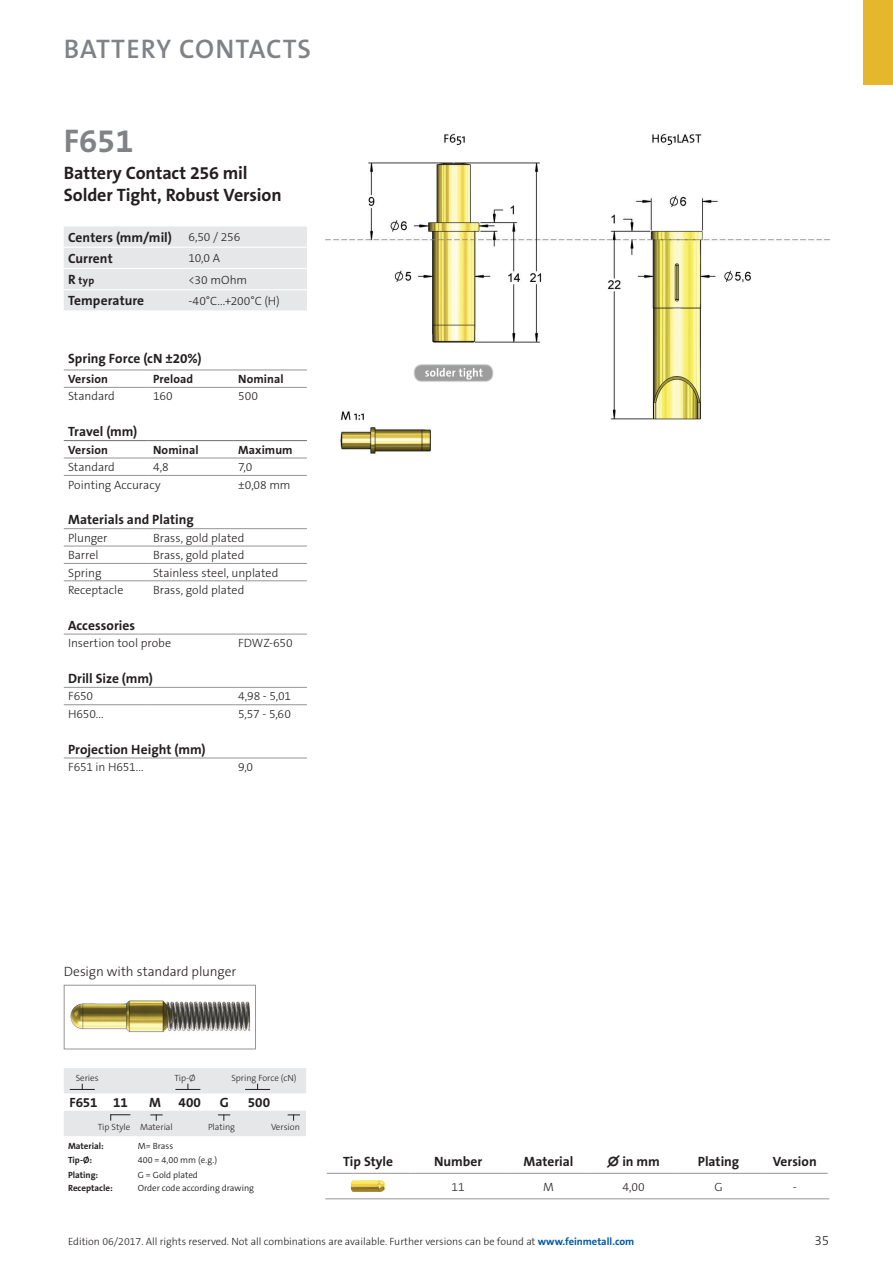
<style>
.page{position:relative;width:893px;height:1263px;background:#fff}
.page>*{position:absolute;margin:0;border:0;box-sizing:border-box;transform-origin:0 0}
.t1{font:700 33px "The Sans Os F";color:#808285}
.t2{font:600 27px "The Sans Os F";letter-spacing:.03em;color:#808285}
.t3{font:700 18px/21.6px "The Sans Os F";letter-spacing:-.005em;color:#231f20}
.t4{font:700 13.5px/21.3px "The Sans Os F";color:#231f20}
.t5{font:300 13.5px "The Sans Os F";color:#231f20}
.t6{font:300 12px "The Sans Os F";letter-spacing:-.005em;color:#231f20}
.t7{font:700 12px "The Sans Os F";letter-spacing:.01em;color:#231f20}
.t8{font:300 12px "The Sans Os F";letter-spacing:-.025em;color:#231f20}
.t9{font:300 10.5px "The Sans Os F";color:#231f20}
.t10{font:700 10.5px "The Sans Os F";color:#231f20}
.t11{font:300 9px "The Sans Os F";color:#231f20}
.t12{font:300 9px "The Sans Os F";color:#231f20}
.t13{font:700 9px "The Sans Os F";color:#231f20}
.s1{font-weight:300;font-size:12px}
.s2{font-size:13.5px}
.s3{font-weight:700;color:#015aaa}
</style>
<div class="page">
<div style="left:863px;top:0;width:30px;height:85px;background:#e5b72d"></div>
<hr style="left:64px;top:387px;width:85px;height:1px;background:#939598">
<hr style="left:149px;top:387px;width:85px;height:1px;background:#939598">
<hr style="left:234px;top:387px;width:73px;height:1px;background:#939598">
<hr style="left:64px;top:475px;width:85px;height:1px;background:#939598">
<hr style="left:149px;top:475px;width:85px;height:1px;background:#939598">
<hr style="left:234px;top:475px;width:73px;height:1px;background:#939598">
<hr style="left:149px;top:528px;width:85px;height:1px;background:#939598">
<hr style="left:234px;top:528px;width:73px;height:1px;background:#939598">
<hr style="left:149px;top:546px;width:85px;height:1px;background:#939598">
<hr style="left:234px;top:546px;width:73px;height:1px;background:#939598">
<hr style="left:64px;top:563px;width:85px;height:1px;background:#939598">
<hr style="left:149px;top:563px;width:85px;height:1px;background:#939598">
<hr style="left:234px;top:563px;width:73px;height:1px;background:#939598">
<hr style="left:64px;top:580px;width:85px;height:1px;background:#939598">
<hr style="left:149px;top:580px;width:85px;height:1px;background:#939598">
<hr style="left:234px;top:580px;width:73px;height:1px;background:#939598">
<hr style="left:64px;top:634px;width:85px;height:1px;background:#939598">
<hr style="left:149px;top:634px;width:85px;height:1px;background:#939598">
<hr style="left:234px;top:634px;width:73px;height:1px;background:#939598">
<hr style="left:64px;top:687px;width:85px;height:1px;background:#939598">
<hr style="left:149px;top:687px;width:85px;height:1px;background:#939598">
<hr style="left:234px;top:687px;width:73px;height:1px;background:#939598">
<hr style="left:64px;top:458px;width:85px;height:1px;background:#939598">
<hr style="left:149px;top:458px;width:85px;height:1px;background:#939598">
<hr style="left:234px;top:458px;width:73px;height:1px;background:#939598">
<hr style="left:64px;top:528px;width:85px;height:1px;background:#939598">
<hr style="left:64px;top:546px;width:85px;height:1px;background:#939598">
<hr style="left:64px;top:370px;width:85px;height:1px;background:#939598">
<hr style="left:149px;top:370px;width:85px;height:1px;background:#939598">
<hr style="left:234px;top:370px;width:73px;height:1px;background:#939598">
<hr style="left:64px;top:758px;width:85px;height:1px;background:#939598">
<hr style="left:149px;top:758px;width:85px;height:1px;background:#939598">
<hr style="left:234px;top:758px;width:73px;height:1px;background:#939598">
<hr style="left:64px;top:704px;width:85px;height:1px;background:#939598">
<hr style="left:149px;top:704px;width:85px;height:1px;background:#939598">
<hr style="left:234px;top:704px;width:73px;height:1px;background:#939598">
<hr style="left:64px;top:440px;width:85px;height:1px;background:#6c6d70">
<hr style="left:149px;top:440px;width:85px;height:1px;background:#6c6d70">
<hr style="left:234px;top:440px;width:73px;height:1px;background:#6c6d70">
<hr style="left:327px;top:1173px;width:83px;height:1px;background:#939598">
<hr style="left:410px;top:1173px;width:96px;height:1px;background:#939598">
<hr style="left:506px;top:1173px;width:85px;height:1px;background:#939598">
<hr style="left:591px;top:1173px;width:85px;height:1px;background:#939598">
<hr style="left:676px;top:1173px;width:85px;height:1px;background:#939598">
<hr style="left:761px;top:1173px;width:67px;height:1px;background:#939598">
<hr style="left:325px;top:1198px;width:85px;height:1px;background:#939598">
<hr style="left:410px;top:1198px;width:96px;height:1px;background:#939598">
<hr style="left:506px;top:1198px;width:85px;height:1px;background:#939598">
<hr style="left:591px;top:1198px;width:85px;height:1px;background:#939598">
<hr style="left:676px;top:1198px;width:85px;height:1px;background:#939598">
<hr style="left:761px;top:1198px;width:68px;height:1px;background:#939598">
<img style="left:351px;top:1180px;width:32px;height:12px">
<svg style="left:64px;top:1068px;width:242px;height:68px"></svg>
<img style="left:325px;top:133px;width:504px;height:321px">
<img style="left:400px;top:358px;width:107px;height:26px">
<div style="left:64px;top:226px;width:243px;height:84px;background:#e6e7e9"></div>
<hr style="left:64px;top:247px;width:120px;height:1px;background:#fff">
<hr style="left:184px;top:247px;width:123px;height:1px;background:#fff">
<hr style="left:64px;top:268px;width:120px;height:1px;background:#fff">
<hr style="left:184px;top:268px;width:123px;height:1px;background:#fff">
<hr style="left:64px;top:289px;width:120px;height:1px;background:#fff">
<hr style="left:184px;top:289px;width:123px;height:1px;background:#fff">
<img style="left:70px;top:1000px;width:181px;height:33px">
<div style="left:64px;top:985px;width:192px;height:64px;border:1px solid #939598"></div>
<h2 class="t2" style="left:64px;top:32px;width:249px">BATTERY CONTACTS</h2>
<h1 class="t1" style="left:64px;top:120px;width:71px">F651</h1>
<h3 class="t3" style="left:64px;top:162px;width:219px">Battery Contact 256 mil<br>Solder Tight, Robust Version</h3>
<p class="t4" style="left:68px;top:226px;width:174px">Centers (mm/mil) <span class="s1">6,50 / 256<br></span>Current</p>
<p class="t6" style="left:188px;top:250px;width:33px">10,0 A</p>
<p class="t10" style="left:68px;top:274px;width:28px"><span class="s2">R</span> typ</p>
<p class="t6" style="left:188px;top:272px;width:60px">&lt;30 mOhm</p>
<p class="t4" style="left:68px;top:290px;width:78px">Temperature</p>
<p class="t6" style="left:188px;top:293px;width:93px">-40°C...+200°C (H)</p>
<p class="t4" style="left:68px;top:348px;width:135px">Spring Force (cN ±20%)</p>
<p class="t7" style="left:68px;top:371px;width:41px">Version</p>
<p class="t7" style="left:153px;top:371px;width:42px">Preload</p>
<p class="t7" style="left:238px;top:371px;width:47px">Nominal</p>
<p class="t6" style="left:68px;top:389px;width:48px">Standard</p>
<p class="t6" style="left:153px;top:389px;width:21px">160</p>
<p class="t6" style="left:238px;top:389px;width:21px">500</p>
<p class="t4" style="left:68px;top:421px;width:71px">Travel (mm)</p>
<p class="t7" style="left:68px;top:442px;width:41px">Version</p>
<p class="t7" style="left:153px;top:442px;width:47px">Nominal</p>
<p class="t7" style="left:238px;top:442px;width:56px">Maximum</p>
<p class="t6" style="left:68px;top:459px;width:48px">Standard</p>
<p class="t6" style="left:153px;top:459px;width:17px">4,8</p>
<p class="t6" style="left:238px;top:459px;width:16px">7,0</p>
<p class="t6" style="left:68px;top:477px;width:94px">Pointing Accuracy</p>
<p class="t6" style="left:238px;top:477px;width:54px">±0,08 mm</p>
<p class="t4" style="left:68px;top:509px;width:127px">Materials and Plating</p>
<p class="t6" style="left:68px;top:530px;width:41px">Plunger</p>
<p class="t6" style="left:153px;top:530px;width:93px">Brass, gold plated</p>
<p class="t6" style="left:68px;top:547px;width:32px">Barrel</p>
<p class="t6" style="left:153px;top:547px;width:93px">Brass, gold plated</p>
<p class="t6" style="left:68px;top:565px;width:35px">Spring</p>
<p class="t6" style="left:153px;top:565px;width:127px">Stainless steel, unplated</p>
<p class="t6" style="left:68px;top:582px;width:57px">Receptacle</p>
<p class="t6" style="left:153px;top:582px;width:93px">Brass, gold plated</p>
<p class="t4" style="left:68px;top:615px;width:69px">Accessories</p>
<p class="t6" style="left:68px;top:635px;width:105px">Insertion tool probe</p>
<p class="t6" style="left:238px;top:635px;width:56px">FDWZ-650</p>
<p class="t4" style="left:68px;top:668px;width:87px">Drill Size (mm)</p>
<p class="t6" style="left:68px;top:689px;width:27px">F650</p>
<p class="t6" style="left:238px;top:689px;width:54px">4,98 - 5,01</p>
<p class="t6" style="left:68px;top:706px;width:37px">H650...</p>
<p class="t6" style="left:238px;top:706px;width:54px">5,57 - 5,60</p>
<p class="t4" style="left:68px;top:739px;width:139px">Projection Height (mm)</p>
<p class="t8" style="left:68px;top:759px;width:77px">F651 in H651...</p>
<p class="t6" style="left:238px;top:759px;width:17px">9,0</p>
<p class="t5" style="left:64px;top:963px;width:174px">Design with standard plunger</p>
<p class="t12" style="left:76px;top:1072px;width:24px">Series</p>
<p class="t12" style="left:174px;top:1072px;width:23px">Tip-Ø</p>
<p class="t12" style="left:231px;top:1072px;width:67px">Spring Force (cN)</p>
<p class="t4" style="left:69px;top:1091px;width:60px">F651 11</p>
<p class="t4" style="left:149px;top:1091px;width:13px">M</p>
<p class="t4" style="left:178px;top:1091px;width:24px">400</p>
<p class="t4" style="left:220px;top:1091px;width:11px">G</p>
<p class="t4" style="left:248px;top:1091px;width:24px">500</p>
<p class="t12" style="left:98px;top:1121px;width:77px">Tip Style Material</p>
<p class="t12" style="left:208px;top:1121px;width:29px">Plating</p>
<p class="t12" style="left:271px;top:1121px;width:30px">Version</p>
<p class="t13" style="left:68px;top:1140px;width:37px">Material:</p>
<p class="t11" style="left:138px;top:1140px;width:37px">M= Brass</p>
<p class="t13" style="left:68px;top:1154px;width:26px">Tip-Ø:</p>
<p class="t11" style="left:138px;top:1154px;width:81px">400 = 4,00 mm (e.g.)</p>
<p class="t13" style="left:68px;top:1169px;width:32px">Plating:</p>
<p class="t11" style="left:138px;top:1169px;width:62px">G = Gold plated</p>
<p class="t13" style="left:68px;top:1182px;width:46px">Receptacle:</p>
<p class="t11" style="left:138px;top:1182px;width:118px">Order code according drawing</p>
<p class="t4" style="left:343px;top:1150px;width:51px">Tip Style</p>
<p class="t4" style="left:434px;top:1150px;width:50px">Number</p>
<p class="t4" style="left:524px;top:1150px;width:51px">Material</p>
<p class="t4" style="left:607px;top:1150px;width:54px">∅ in mm</p>
<p class="t4" style="left:698px;top:1150px;width:43px">Plating</p>
<p class="t4" style="left:773px;top:1150px;width:45px">Version</p>
<p class="t6" style="left:452px;top:1179px;width:15px">11</p>
<p class="t6" style="left:543px;top:1179px;width:12px">M</p>
<p class="t6" style="left:622px;top:1179px;width:24px">4,00</p>
<p class="t6" style="left:714px;top:1179px;width:10px">G</p>
<p class="t6" style="left:793px;top:1179px;width:5px">-</p>
<p class="t9" style="left:68px;top:1235px;width:568px">Edition 06/2017. All rights reserved. Not all combinations are available. Further versions can be found at <span class="s3">www.feinmetall.com</span></p>
<p class="t5" style="left:814px;top:1232px;width:16px">35</p>
</div>
